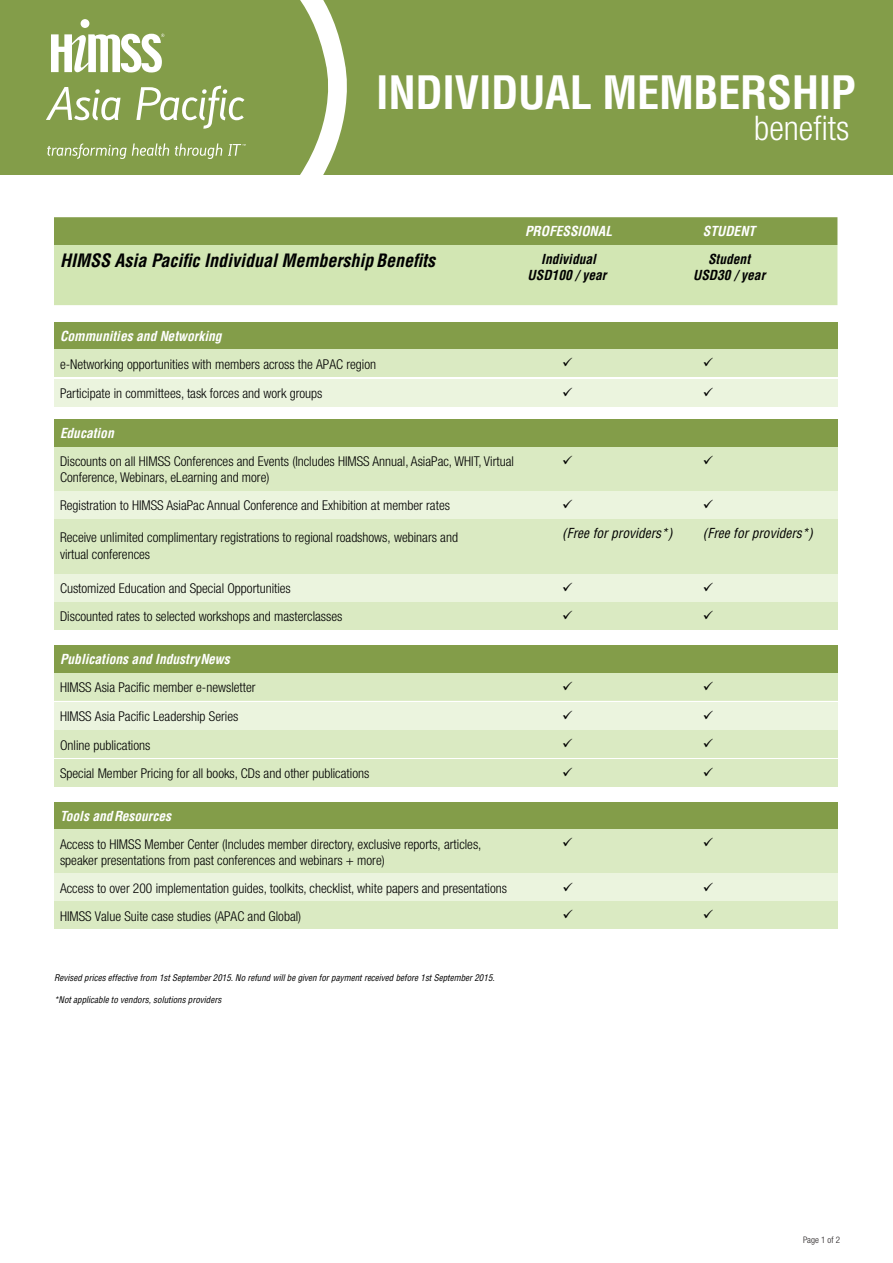
<style>
.page{position:relative;width:893px;height:1263px;background:#fff}
.page>*{position:absolute;margin:0;border:0;box-sizing:border-box;transform-origin:0 0}
.t1{font:700 condensed 44.85px "Helvetica LT Std";letter-spacing:-.01em;color:#fff}
.t2{font:300 condensed 33.9px "Helvetica Neue LT Std";color:#fff}
.t3{font:italic 700 condensed 18px "Helvetica LT Std";color:#000}
.t4{font:300 condensed 13.5px/16.2px "Helvetica Neue LT Std";color:#000}
.t5{font:italic 700 condensed 13.5px "Helvetica LT Std";color:#fff}
.t6{font:italic 700 condensed 13.5px/16.2px "Helvetica LT Std";color:#000;text-align:center}
.t7{font:italic condensed 13.5px "Helvetica LT Std";color:#000}
.t8{font:italic condensed 9px "Helvetica LT Std";color:#000}
.t9{font:300 condensed 9px "Helvetica Neue LT Std";color:#231f20}
</style>
<div class="page">
<div style="left:54px;top:217px;width:783px;height:28px;background:#839d49"></div>
<div style="left:54px;top:245px;width:783px;height:60px;background:#d2e6b3"></div>
<div style="left:697px;top:802px;width:140px;height:27px;background:#839d49"></div>
<div style="left:556px;top:802px;width:141px;height:27px;background:#839d49"></div>
<div style="left:54px;top:802px;width:502px;height:27px;background:#839d49"></div>
<div style="left:697px;top:645px;width:140px;height:27px;background:#839d49"></div>
<div style="left:556px;top:645px;width:141px;height:27px;background:#839d49"></div>
<div style="left:54px;top:645px;width:502px;height:27px;background:#839d49"></div>
<div style="left:697px;top:419px;width:140px;height:28px;background:#839d49"></div>
<div style="left:556px;top:419px;width:141px;height:28px;background:#839d49"></div>
<div style="left:54px;top:419px;width:502px;height:28px;background:#839d49"></div>
<div style="left:697px;top:322px;width:140px;height:27px;background:#839d49"></div>
<div style="left:556px;top:322px;width:141px;height:27px;background:#839d49"></div>
<div style="left:54px;top:322px;width:502px;height:27px;background:#839d49"></div>
<div style="left:697px;top:901px;width:140px;height:28px;background:#daeac2"></div>
<div style="left:556px;top:901px;width:141px;height:28px;background:#daeac2"></div>
<div style="left:54px;top:901px;width:502px;height:28px;background:#daeac2"></div>
<div style="left:697px;top:829px;width:140px;height:44px;background:#daeac2"></div>
<div style="left:556px;top:829px;width:141px;height:44px;background:#daeac2"></div>
<div style="left:54px;top:829px;width:502px;height:44px;background:#daeac2"></div>
<div style="left:697px;top:759px;width:140px;height:27px;background:#daeac2"></div>
<div style="left:556px;top:759px;width:141px;height:27px;background:#daeac2"></div>
<div style="left:54px;top:759px;width:502px;height:27px;background:#daeac2"></div>
<div style="left:697px;top:730px;width:140px;height:28px;background:#daeac2"></div>
<div style="left:556px;top:730px;width:141px;height:28px;background:#daeac2"></div>
<div style="left:54px;top:730px;width:502px;height:28px;background:#daeac2"></div>
<div style="left:697px;top:673px;width:140px;height:28px;background:#daeac2"></div>
<div style="left:556px;top:673px;width:141px;height:28px;background:#daeac2"></div>
<div style="left:54px;top:673px;width:502px;height:28px;background:#daeac2"></div>
<div style="left:697px;top:602px;width:140px;height:28px;background:#daeac2"></div>
<div style="left:556px;top:602px;width:141px;height:28px;background:#daeac2"></div>
<div style="left:54px;top:602px;width:502px;height:28px;background:#daeac2"></div>
<div style="left:697px;top:574px;width:140px;height:28px;background:#ebf4de"></div>
<div style="left:556px;top:574px;width:141px;height:28px;background:#ebf4de"></div>
<div style="left:54px;top:574px;width:502px;height:28px;background:#ebf4de"></div>
<div style="left:697px;top:519px;width:140px;height:27px;background:#daeac2"></div>
<div style="left:556px;top:519px;width:141px;height:27px;background:#daeac2"></div>
<div style="left:54px;top:519px;width:502px;height:27px;background:#daeac2"></div>
<div style="left:697px;top:447px;width:140px;height:44px;background:#daeac2"></div>
<div style="left:556px;top:447px;width:141px;height:44px;background:#daeac2"></div>
<div style="left:54px;top:447px;width:502px;height:44px;background:#daeac2"></div>
<div style="left:697px;top:349px;width:140px;height:28px;background:#daeac2"></div>
<div style="left:556px;top:349px;width:141px;height:28px;background:#daeac2"></div>
<div style="left:54px;top:349px;width:502px;height:28px;background:#daeac2"></div>
<div style="left:697px;top:873px;width:140px;height:28px;background:#ebf4de"></div>
<div style="left:556px;top:873px;width:141px;height:28px;background:#ebf4de"></div>
<div style="left:54px;top:873px;width:502px;height:28px;background:#ebf4de"></div>
<div style="left:697px;top:702px;width:140px;height:28px;background:#ebf4de"></div>
<div style="left:556px;top:702px;width:141px;height:28px;background:#ebf4de"></div>
<div style="left:54px;top:702px;width:502px;height:28px;background:#ebf4de"></div>
<div style="left:697px;top:546px;width:140px;height:28px;background:#daeac2"></div>
<div style="left:556px;top:546px;width:141px;height:28px;background:#daeac2"></div>
<div style="left:54px;top:546px;width:502px;height:28px;background:#daeac2"></div>
<div style="left:697px;top:491px;width:140px;height:28px;background:#ebf4de"></div>
<div style="left:556px;top:491px;width:141px;height:28px;background:#ebf4de"></div>
<div style="left:54px;top:491px;width:502px;height:28px;background:#ebf4de"></div>
<div style="left:697px;top:379px;width:140px;height:27px;background:#ebf4de"></div>
<div style="left:556px;top:379px;width:141px;height:27px;background:#ebf4de"></div>
<div style="left:54px;top:379px;width:502px;height:27px;background:#ebf4de"></div>
<div style="left:0;top:0;width:297px;height:175px;background:#839d49"></div>
<div style="left:297px;top:0;width:596px;height:175px;background:#839d49"></div>
<svg style="left:46px;top:86px;width:198px;height:43px"></svg>
<svg style="left:51px;top:19px;width:113px;height:54px"></svg>
<svg style="left:175px;top:143px;width:47px;height:16px"></svg>
<svg style="left:47px;top:143px;width:122px;height:16px;background:#9cb16e"></svg>
<svg style="left:228px;top:144px;width:18px;height:12px"></svg>
<h1 class="t1" style="left:376px;top:65px;width:481px">INDIVIDUAL MEMBERSHIP</h1>
<h2 class="t2" style="left:754px;top:109px;width:96px">benefits</h2>
<p class="t5" style="left:525px;top:223px;width:89px">PROFESSIONAL</p>
<p class="t5" style="left:703px;top:223px;width:54px">STUDENT</p>
<h3 class="t3" style="left:60px;top:250px;width:377px">HIMSS Asia Pacific Individual Membership Benefits</h3>
<p class="t6" style="left:528px;top:251px;width:80px">Individual<br>USD100 / year</p>
<p class="t6" style="left:693px;top:251px;width:73px">Student<br>USD30 / year</p>
<p class="t5" style="left:60px;top:327px;width:163px">Communities and Networking</p>
<p class="t4" style="left:60px;top:356px;width:318px">e-Networking opportunities with members across the APAC region</p>
<p class="t4" style="left:60px;top:385px;width:264px">Participate in committees, task forces and work groups</p>
<p class="t5" style="left:60px;top:425px;width:55px">Education</p>
<p class="t4" style="left:60px;top:453px;width:455px">Discounts on all HIMSS Conferences and Events (Includes HIMSS Annual, AsiaPac, WHIT, Virtual<br>Conference, Webinars, eLearning and more)</p>
<p class="t4" style="left:60px;top:497px;width:391px">Registration to HIMSS AsiaPac Annual Conference and Exhibition at member rates</p>
<p class="t4" style="left:60px;top:529px;width:399px">Receive unlimited complimentary registrations to regional roadshows, webinars and virtual conferences</p>
<p class="t7" style="left:562px;top:524px;width:112px">(Free for providers*)</p>
<p class="t7" style="left:703px;top:524px;width:112px">(Free for providers*)</p>
<p class="t4" style="left:60px;top:580px;width:232px">Customized Education and Special Opportunities</p>
<p class="t4" style="left:60px;top:608px;width:284px">Discounted rates to selected workshops and masterclasses</p>
<p class="t5" style="left:60px;top:650px;width:171px">Publications and Industry News</p>
<p class="t4" style="left:60px;top:679px;width:197px">HIMSS Asia Pacific member e-newsletter</p>
<p class="t4" style="left:60px;top:708px;width:180px">HIMSS Asia Pacific Leadership Series</p>
<p class="t4" style="left:60px;top:736px;width:92px">Online publications</p>
<p class="t4" style="left:60px;top:765px;width:311px">Special Member Pricing for all books, CDs and other publications</p>
<p class="t5" style="left:60px;top:807px;width:113px">Tools and Resources</p>
<p class="t4" style="left:60px;top:836px;width:423px">Access to HIMSS Member Center (Includes member directory, exclusive reports, articles, speaker presentations from past conferences and webinars + more)</p>
<p class="t4" style="left:60px;top:880px;width:449px">Access to over 200 implementation guides, toolkits, checklist, white papers and presentations</p>
<p class="t4" style="left:60px;top:908px;width:243px">HIMSS Value Suite case studies (APAC and Global)</p>
<p class="t8" style="left:54px;top:972px;width:442px">Revised prices effective from 1st September 2015. No refund will be given for payment received before 1st September 2015.</p>
<p class="t8" style="left:54px;top:993px;width:169px">*Not applicable to vendors, solutions providers</p>
<p class="t9" style="left:803px;top:1234px;width:39px">Page 1 of 2</p>
</div>
